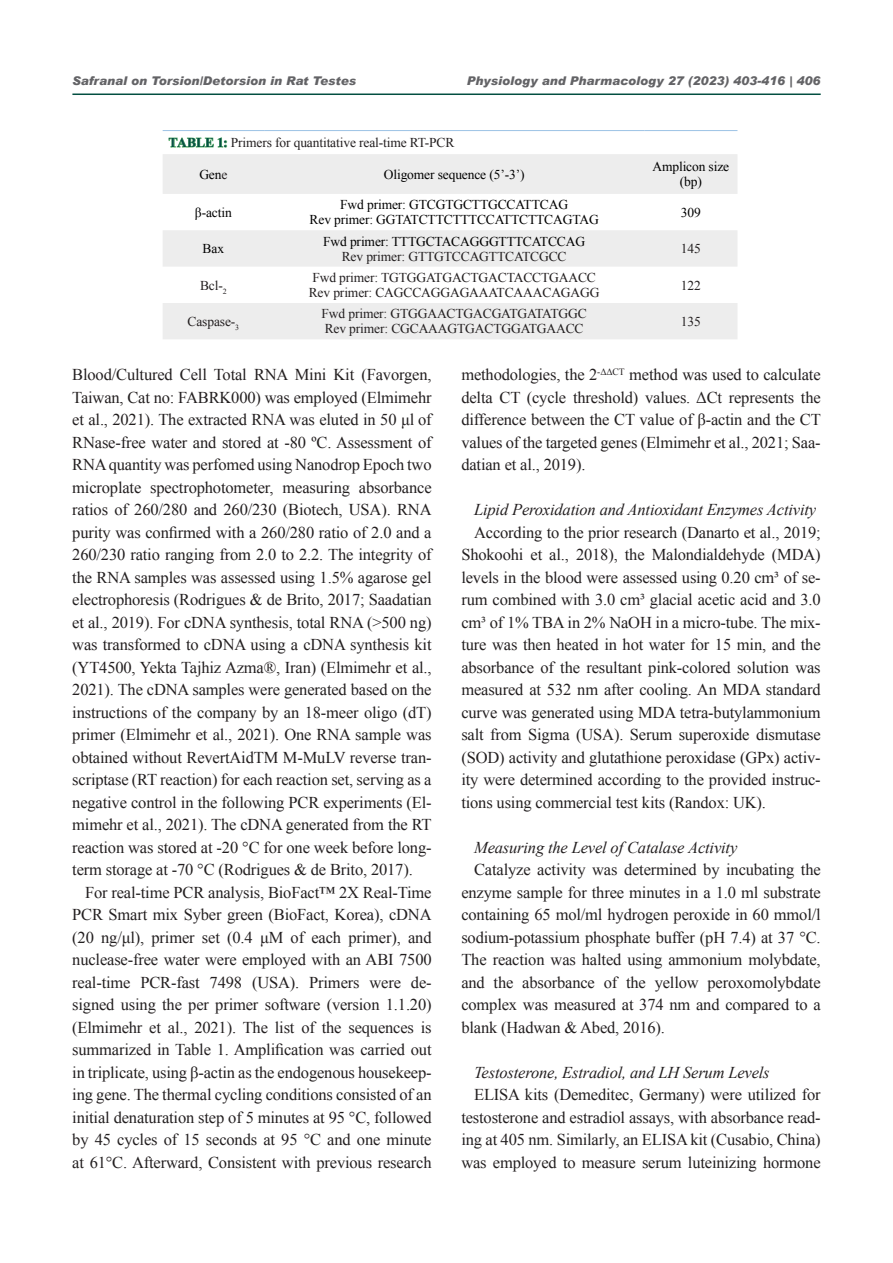
<style>
.page{position:relative;width:893px;height:1263px;background:#fff}
.page>*{position:absolute;margin:0;border:0;box-sizing:border-box;transform-origin:0 0}
.new_mant_style{font:16.5px/22.5px "Times New Roman";letter-spacing:-.01em;color:#231f20;text-align:justify}
.new_mant_style-2{font:italic 16.5px "Times New Roman";letter-spacing:-.01em;color:#231f20}
.Table{font:13.5px "Times New Roman";letter-spacing:-.01em;color:#231f20}
.Table-2{font:13.5px/15px "Times New Roman";letter-spacing:-.01em;color:#000;text-align:center}
.titr{font:italic 900 12px "Arial";color:#636366}
.s1{font-weight:700;color:#73bf80}
.s2{color:#231f20}
</style>
<div class="page">
<hr style="left:72px;top:94px;width:749px;height:1px;background:#034f41">
<svg style="left:163px;top:154px;width:574px;height:185px;fill:#ededed"></svg>
<hr style="left:163px;top:130px;width:101px;height:1px;background:#9cc2e5">
<hr style="left:264px;top:130px;width:380px;height:1px;background:#9cc2e5">
<hr style="left:644px;top:130px;width:93px;height:1px;background:#9cc2e5">
<p class="titr" style="left:72px;top:74px;width:285px">Safranal on Torsion/Detorsion in Rat Testes</p>
<p class="titr" style="left:467px;top:74px;width:355px">Physiology and Pharmacology 27 (2023) 403-416 | 406</p>
<p class="Table" style="left:169px;top:133px;width:287px"><span class="s1">TABLE 1:</span> Primers for quantitative real-time RT-PCR</p>
<p class="Table-2" style="left:199px;top:166px;width:30px">Gen<span class="s2">e</span></p>
<p class="Table-2" style="left:384px;top:166px;width:142px">Oligomer sequence (5’-3’)</p>
<p class="Table-2" style="left:652px;top:159px;width:78px">Amplicon size (bp)</p>
<p class="Table-2" style="left:195px;top:205px;width:38px">β-actin</p>
<p class="Table-2" style="left:340px;top:197px;width:229px">Fwd primer: GTCGTGCTTGCCATTCAG</p>
<p class="Table-2" style="left:310px;top:212px;width:291px">Rev primer: GGTATCTTCTTTCCATTCTTCAGTAG</p>
<p class="Table-2" style="left:681px;top:205px;width:21px">309</p>
<p class="Table-2" style="left:203px;top:241px;width:23px">Bax</p>
<p class="Table-2" style="left:323px;top:233px;width:263px">Fwd primer: TTTGCTACAGGGTTTCATCCAG</p>
<p class="Table" style="left:342px;top:247px;width:226px">Rev primer: GTTGTCCAGTTCATCGCC</p>
<p class="Table" style="left:681px;top:240px;width:21px">145</p>
<p class="Table" style="left:200px;top:276px;width:28px">Bcl-<sub>2</sub></p>
<p class="Table" style="left:312px;top:268px;width:285px">Fwd primer: TGTGGATGACTGACTACCTGAACC</p>
<p class="Table" style="left:309px;top:283px;width:292px">Rev primer: CAGCCAGGAGAAATCAAACAGAGG</p>
<p class="Table" style="left:681px;top:276px;width:21px">122</p>
<p class="Table" style="left:188px;top:312px;width:53px">Caspase-<sub>3</sub></p>
<p class="Table" style="left:322px;top:305px;width:267px">Fwd primer: GTGGAACTGACGATGATATGGC</p>
<p class="Table" style="left:325px;top:320px;width:260px">Rev primer: CGCAAAGTGACTGGATGAACC</p>
<p class="Table" style="left:681px;top:312px;width:21px">135</p>
<p class="new_mant_style" style="left:72px;top:363px;width:361px">Blood/Cultured Cell Total RNA Mini Kit (Favorgen, Taiwan, Cat no: FABRK000) was employed (Elmimehr et al., 2021). The extracted RNA was eluted in 50 μl of RNase-free water and stored at -80 ºC. Assessment of RNA quantity was perfomed using Nanodrop Epoch two microplate spectrophotometer, measuring absorbance ratios of 260/280 and 260/230 (Biotech, USA). RNA purity was confirmed with a 260/280 ratio of 2.0 and a 260/230 ratio ranging from 2.0 to 2.2. The integrity of the RNA samples was assessed using 1.5% agarose gel electrophoresis (Rodrigues &amp; de Brito, 2017; Saadatian et al., 2019). For cDNA synthesis, total RNA (&gt;500 ng) was transformed to cDNA using a cDNA synthesis kit (YT4500, Yekta Tajhiz Azma®, Iran) (Elmimehr et al., 2021). The cDNA samples were generated based on the instructions of the company by an 18-meer oligo (dT) primer (Elmimehr et al., 2021). One RNA sample was obtained without RevertAidTM M-MuLV reverse tran&shy;scriptase (RT reaction) for each reaction set, serving as a negative control in the following PCR experiments (El&shy;mimehr et al., 2021). The cDNA generated from the RT reaction was stored at -20 °C for one week before long&shy;term storage at -70 °C (Rodrigues &amp; de Brito, 2017).</p>
<p class="new_mant_style" style="left:72px;top:881px;width:361px;text-indent:13px">For real-time PCR analysis, BioFact™ 2X Real-Time PCR Smart mix Syber green (BioFact, Korea), cDNA (20 ng/μl), primer set (0.4 μM of each primer), and nuclease-free water were employed with an ABI 7500 real-time PCR-fast 7498 (USA). Primers were de&shy;signed using the per primer software (version 1.1.20) (Elmimehr et al., 2021). The list of the sequences is summarized in Table 1. Amplification was carried out in triplicate, using β-actin as the endogenous housekeep&shy;ing gene. The thermal cycling conditions consisted of an initial denaturation step of 5 minutes at 95 °C, followed by 45 cycles of 15 seconds at 95 °C and one minute at 61°C. Afterward, Consistent with previous research</p>
<p class="new_mant_style" style="left:461px;top:363px;width:361px">methodologies, the 2<sup>-ΔΔCT</sup> method was used to calculate delta CT (cycle threshold) values. ΔCt represents the difference between the CT value of β-actin and the CT values of the targeted genes (Elmimehr et al., 2021; Saa&shy;datian et al., 2019).</p>
<p class="new_mant_style-2" style="left:474px;top:498px;width:344px">Lipid Peroxidation and Antioxidant Enzymes Activity</p>
<p class="new_mant_style" style="left:461px;top:521px;width:361px;text-indent:13px">According to the prior research (Danarto et al., 2019; Shokoohi et al., 2018), the Malondialdehyde (MDA) levels in the blood were assessed using 0.20 cm³ of se&shy;rum combined with 3.0 cm³ glacial acetic acid and 3.0 cm³ of 1% TBA in 2% NaOH in a micro-tube. The mix&shy;ture was then heated in hot water for 15 min, and the absorbance of the resultant pink-colored solution was measured at 532 nm after cooling. An MDA standard curve was generated using MDA tetra-butylammonium salt from Sigma (USA). Serum superoxide dismutase (SOD) activity and glutathione peroxidase (GPx) activ&shy;ity were determined according to the provided instruc&shy;tions using commercial test kits (Randox: UK).</p>
<p class="new_mant_style-2" style="left:474px;top:836px;width:265px">Measuring the Level of Catalase Activity</p>
<p class="new_mant_style" style="left:461px;top:858px;width:361px;text-indent:13px">Catalyze activity was determined by incubating the enzyme sample for three minutes in a 1.0 ml substrate containing 65 mol/ml hydrogen peroxide in 60 mmol/l sodium-potassium phosphate buffer (pH 7.4) at 37 °C.<br>The reaction was halted using ammonium molybdate, and the absorbance of the yellow peroxomolybdate complex was measured at 374 nm and compared to a blank (Hadwan &amp; Abed, 2016).</p>
<p class="new_mant_style-2" style="left:474px;top:1061px;width:297px">Testosterone, Estradiol, and LH Serum Levels</p>
<p class="new_mant_style" style="left:461px;top:1083px;width:361px;text-indent:13px">ELISA kits (Demeditec, Germany) were utilized for testosterone and estradiol assays, with absorbance read&shy;ing at 405 nm. Similarly, an ELISA kit (Cusabio, China) was employed to measure serum luteinizing hormone</p>
</div>
